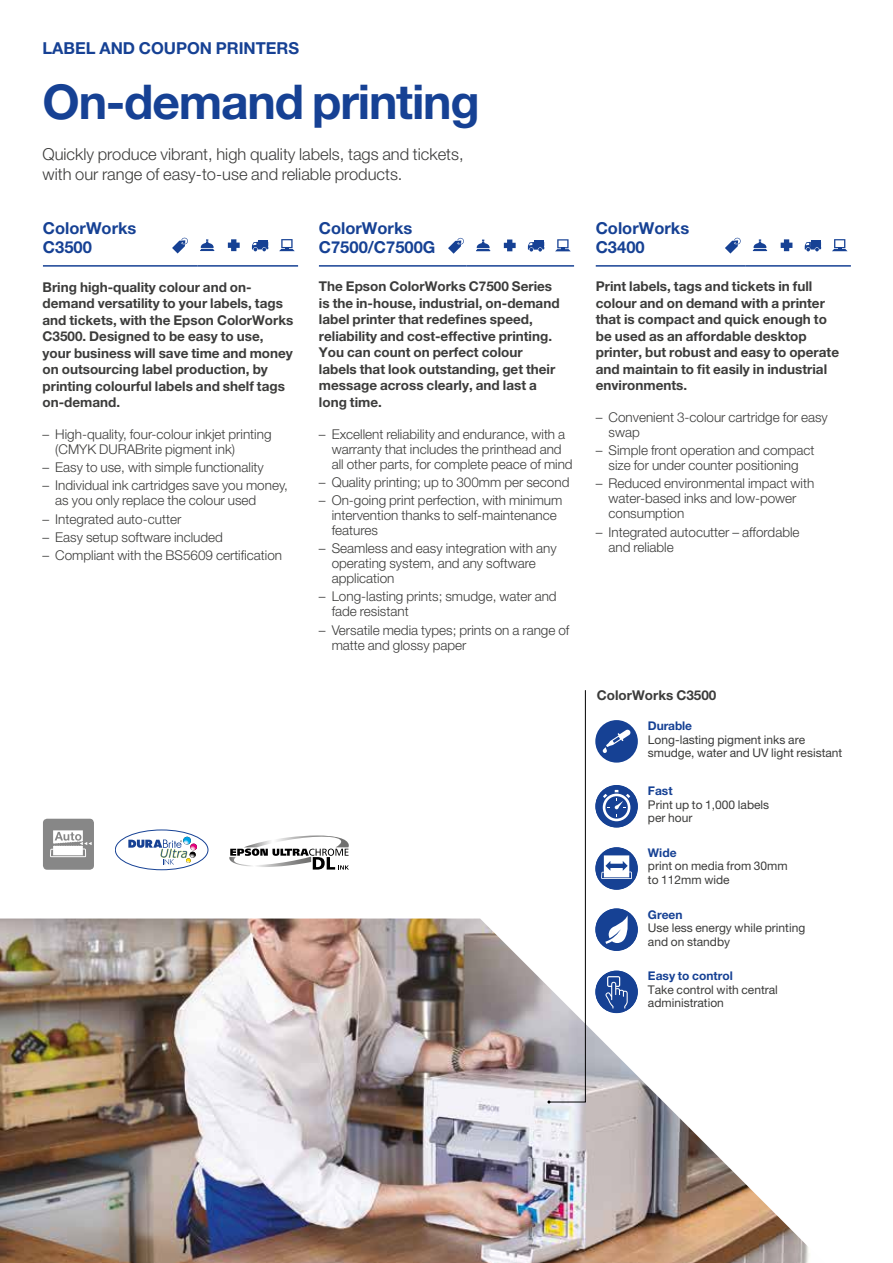
<style>
.page{position:relative;width:893px;height:1263px;background:#fff}
.page>*{position:absolute;margin:0;border:0;box-sizing:border-box;transform-origin:0 0}
.t1{font:700 48px "Helvetica Neue LT Pro";letter-spacing:-.025em;color:#164194}
.t2{font:300 16.5px/19.5px "Helvetica Neue LT Pro";color:#3c3c3b}
.t3{font:700 16.5px/19.5px "Helvetica Neue LT Pro";color:#164194}
.t4{font:300 13.5px/15px "Helvetica Neue LT Pro";color:#3c3c3b}
.t5{font:700 13.5px/16.5px "Helvetica Neue LT Pro";color:#3c3c3b}
.t6{font:12px/13.5px "Helvetica Neue LT Pro";color:#3c3c3b}
.t7{font:700 12px "Helvetica Neue LT Pro";color:#164194}
</style>
<div class="page">
<img style="left:0;top:918px;width:809px;height:345px">
<div style="left:43px;top:819px;width:51px;height:51px;background:#878787;border-radius:4px"></div>
<svg style="left:50px;top:830px;width:42px;height:27px"></svg>
<svg style="left:115px;top:830px;width:93px;height:40px"></svg>
<div style="left:115px;top:830px;width:93px;height:40px;border:1px solid #164194;border-radius:50%"></div>
<svg style="left:128px;top:836px;width:69px;height:29px"></svg>
<svg style="left:229px;top:835px;width:120px;height:34px"></svg>
<hr style="left:43px;top:265px;width:155px;height:2px;background:#164194">
<hr style="left:198px;top:265px;width:100px;height:2px;background:#164194">
<svg style="left:200px;top:239px;width:14px;height:12px"></svg>
<svg style="left:172px;top:238px;width:16px;height:15px"></svg>
<div style="left:259px;top:240px;width:9px;height:6px;background:#164194"></div>
<svg style="left:252px;top:242px;width:16px;height:9px"></svg>
<svg style="left:279px;top:239px;width:16px;height:12px"></svg>
<svg style="left:228px;top:239px;width:12px;height:12px"></svg>
<hr style="left:319px;top:265px;width:148px;height:2px;background:#164194">
<hr style="left:467px;top:265px;width:107px;height:2px;background:#164194">
<svg style="left:476px;top:240px;width:14px;height:11px"></svg>
<svg style="left:448px;top:238px;width:16px;height:16px"></svg>
<div style="left:535px;top:240px;width:9px;height:6px;background:#164194"></div>
<svg style="left:528px;top:242px;width:16px;height:10px"></svg>
<svg style="left:555px;top:239px;width:16px;height:12px"></svg>
<svg style="left:504px;top:239px;width:12px;height:12px"></svg>
<hr style="left:596px;top:265px;width:149px;height:2px;background:#164194">
<hr style="left:745px;top:265px;width:106px;height:2px;background:#164194">
<svg style="left:753px;top:239px;width:14px;height:12px"></svg>
<svg style="left:725px;top:238px;width:16px;height:16px"></svg>
<div style="left:811px;top:240px;width:10px;height:6px;background:#164194"></div>
<svg style="left:805px;top:242px;width:16px;height:9px"></svg>
<svg style="left:832px;top:239px;width:15px;height:12px"></svg>
<svg style="left:781px;top:239px;width:11px;height:12px"></svg>
<div style="left:595px;top:720px;width:43px;height:43px;background:#164194;border-radius:50%"></div>
<svg style="left:602px;top:729px;width:29px;height:24px"></svg>
<div style="left:595px;top:785px;width:43px;height:42px;background:#164194;border-radius:50%"></div>
<svg style="left:601px;top:792px;width:31px;height:30px"></svg>
<div style="left:603px;top:793px;width:27px;height:28px;background:#fff;border-radius:50%"></div>
<svg style="left:605px;top:796px;width:23px;height:23px"></svg>
<svg style="left:603px;top:790px;width:27px;height:27px"></svg>
<div style="left:595px;top:847px;width:43px;height:43px;background:#164194;border-radius:50%"></div>
<svg style="left:601px;top:855px;width:31px;height:24px"></svg>
<div style="left:595px;top:908px;width:43px;height:43px;background:#164194;border-radius:50%"></div>
<svg style="left:605px;top:915px;width:23px;height:29px"></svg>
<div style="left:595px;top:970px;width:43px;height:43px;background:#164194;border-radius:50%"></div>
<svg style="left:605px;top:976px;width:23px;height:32px"></svg>
<svg style="left:547px;top:690px;width:39px;height:413px"></svg>
<p class="t3" style="left:43px;top:38px;width:258px">LABEL AND COUPON PRINTERS</p>
<h1 class="t1" style="left:43px;top:73px;width:439px">On-demand printing</h1>
<p class="t2" style="left:43px;top:144px;width:423px">Quickly produce vibrant, high quality labels, tags and tickets, with our range of easy-to-use and reliable products.</p>
<p class="t3" style="left:43px;top:218px;width:95px">ColorWorks<br>C3500</p>
<p class="t3" style="left:319px;top:218px;width:118px">ColorWorks<br>C7500/C7500G</p>
<p class="t3" style="left:596px;top:218px;width:95px">ColorWorks<br>C3400</p>
<p class="t5" style="left:43px;top:278px;width:252px">Bring high-quality colour and on&shy;demand versatility to your labels, tags and tickets, with the Epson ColorWorks C3500. Designed to be easy to use, your business will save time and money on outsourcing label production, by printing colourful labels and shelf tags on-demand.</p>
<p class="t4" style="left:55px;top:426px;width:218px;text-indent:-13px">– High-quality, four-colour inkjet printing (CMYK DURABrite pigment ink)</p>
<p class="t4" style="left:43px;top:460px;width:223px">– Easy to use, with simple functionality</p>
<p class="t4" style="left:55px;top:478px;width:234px;text-indent:-13px">– Individual ink cartridges save you money, as you only replace the colour used</p>
<p class="t4" style="left:43px;top:511px;width:140px">– Integrated auto-cutter</p>
<p class="t4" style="left:43px;top:529px;width:182px">– Easy setup software included</p>
<p class="t4" style="left:43px;top:547px;width:241px">– Compliant with the BS5609 certification</p>
<p class="t5" style="left:319px;top:278px;width:242px">The Epson ColorWorks C7500 Series is the in-house, industrial, on-demand label printer that redefines speed, reliability and cost-effective printing.<br>You can count on perfect colour labels that look outstanding, get their message across clearly, and last a long time.</p>
<p class="t4" style="left:332px;top:426px;width:243px;text-indent:-13px">– Excellent reliability and endurance, with a warranty that includes the printhead and all other parts, for complete peace of mind</p>
<p class="t4" style="left:319px;top:474px;width:252px">– Quality printing; up to 300mm per second</p>
<p class="t4" style="left:332px;top:492px;width:232px;text-indent:-13px">– On-going print perfection, with minimum intervention thanks to self-maintenance features</p>
<p class="t4" style="left:332px;top:541px;width:227px;text-indent:-13px">– Seamless and easy integration with any operating system, and any software application</p>
<p class="t4" style="left:332px;top:589px;width:227px;text-indent:-13px">– Long-lasting prints; smudge, water and fade resistant</p>
<p class="t4" style="left:332px;top:622px;width:239px;text-indent:-13px">– Versatile media types; prints on a range of matte and glossy paper</p>
<p class="t5" style="left:596px;top:278px;width:245px">Print labels, tags and tickets in full colour and on demand with a printer that is compact and quick enough to be used as an affordable desktop printer, but robust and easy to operate and maintain to fit easily in industrial environments.</p>
<p class="t4" style="left:608px;top:409px;width:221px;text-indent:-13px">– Convenient 3-colour cartridge for easy swap</p>
<p class="t4" style="left:596px;top:443px;width:220px;text-align:center">– Simple front operation and compact size for under counter positioning</p>
<p class="t4" style="left:608px;top:476px;width:207px;text-indent:-13px">– Reduced environmental impact with water-based inks and low-power consumption</p>
<p class="t4" style="left:608px;top:524px;width:193px;text-indent:-13px">– Integrated autocutter – affordable and reliable</p>
<p class="t5" style="left:597px;top:686px;width:121px">ColorWorks C3500</p>
<p class="t7" style="left:648px;top:719px;width:46px">Durable</p>
<p class="t6" style="left:648px;top:733px;width:196px">Long-lasting pigment inks are smudge, water and UV light resistant</p>
<p class="t7" style="left:648px;top:783px;width:26px">Fast</p>
<p class="t6" style="left:648px;top:797px;width:123px">Print up to 1,000 labels per hour</p>
<p class="t7" style="left:648px;top:845px;width:30px">Wide</p>
<p class="t6" style="left:648px;top:859px;width:141px">print on media from 30mm to 112mm wide</p>
<p class="t7" style="left:648px;top:907px;width:36px">Green</p>
<p class="t6" style="left:648px;top:921px;width:159px">Use less energy while printing and on standby</p>
<p class="t7" style="left:648px;top:969px;width:86px">Easy to control</p>
<p class="t6" style="left:648px;top:983px;width:131px">Take control with central administration</p>
</div>
